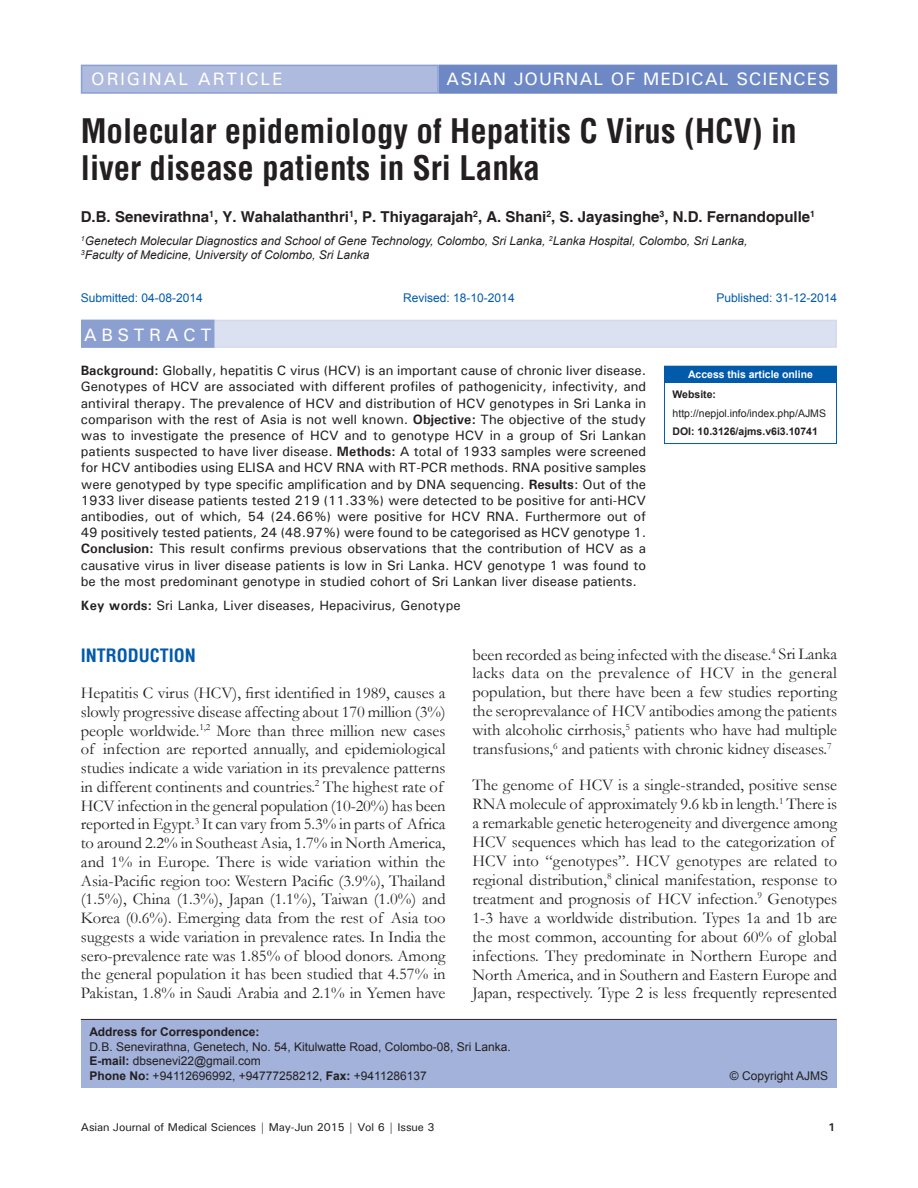
<style>
.page{position:relative;width:918px;height:1188px;background:#fff}
.page>*{position:absolute;margin:0;border:0;box-sizing:border-box;transform-origin:0 0}
.t1{font:700 condensed 33px/37.5px "Helvetica";color:#231f20}
.t2{font:500 18px "Univers";letter-spacing:.05em;color:#fff}
.t3{font:500 18px "Univers";letter-spacing:.1em;color:#fff}
.t4{font:700 condensed 18px "Helvetica";color:#015aaa}
.t5{font:500 18px "Univers";letter-spacing:.25em;color:#fff}
.t6{font:16.5px/18.8px "Garamond";color:#231f20}
.t7{font:700 15px "Helvetica";color:#231f20}
.t8{font:500 13.5px/16.2px "Univers";color:#231f20;text-align:justify}
.t9{font:12px/14.4px "Arial";color:#231f20}
.t10{font:italic 12px/14.4px "Arial";color:#231f20}
.t11{font:12px "Arial";color:#015aaa}
.t12{font:700 12px "Arial";color:#231f20}
.t13{font:500 11.25px "Univers";letter-spacing:-.01em;color:#231f20}
.t14{font:700 11.25px "Univers";color:#231f20}
.t15{font:700 10.5px "Arial";color:#231f20}
.t16{font:10.5px "Arial";color:#231f20}
.t17{font:700 10.5px "Arial";letter-spacing:-.005em;color:#fff}
.s1{font-weight:700}
</style>
<div class="page">
<div style="left:82px;top:320px;width:754px;height:27px;background:#dbe1f1"></div>
<div style="left:81px;top:320px;width:756px;height:28px;border:2px solid #d4daed"></div>
<div style="left:82px;top:320px;width:132px;height:27px;background:#8b9fd1"></div>
<div style="left:81px;top:320px;width:133px;height:28px;border:2px solid #8b9fd1"></div>
<div style="left:82px;top:65px;width:356px;height:28px;background:#aebade"></div>
<div style="left:81px;top:65px;width:358px;height:29px;border:2px solid #8b9fd1"></div>
<div style="left:440px;top:65px;width:396px;height:28px;background:#6d88c5"></div>
<div style="left:439px;top:65px;width:398px;height:29px;border:2px solid #6d88c5"></div>
<div style="left:664px;top:366px;width:173px;height:16px;background:#015aaa"></div>
<hr style="left:664px;top:383px;width:1px;height:60px;background:#015aaa">
<hr style="left:664px;top:382px;width:173px;height:1px;background:#015aaa">
<hr style="left:836px;top:383px;width:1px;height:60px;background:#015aaa">
<hr style="left:664px;top:443px;width:173px;height:1px;background:#015aaa">
<div style="left:81px;top:1020px;width:756px;height:67px;background:#a3b2da"></div>
<hr style="left:81px;top:1019px;width:756px;height:1px;background:#231f20">
<p class="t3" style="left:91px;top:67px;width:192px">ORIGINAL ARTICLE</p>
<p class="t2" style="left:446px;top:68px;width:385px">ASIAN JOURNAL OF MEDICAL SCIENCES</p>
<h1 class="t1" style="left:81px;top:112px;width:717px">Molecular epidemiology of Hepatitis C Virus (HCV) in liver disease patients in Sri Lanka</h1>
<p class="t7" style="left:81px;top:208px;width:736px">D.B. Senevirathna<sup>1</sup>, Y. Wahalathanthri<sup>1</sup>, P. Thiyagarajah<sup>2</sup>, A. Shani<sup>2</sup>, S. Jayasinghe<sup>3</sup>, N.D. Fernandopulle<sup>1</sup></p>
<p class="t10" style="left:81px;top:233px;width:668px"><sup>1</sup>Genetech Molecular Diagnostics and School of Gene Technology, Colombo, Sri Lanka, <sup>2</sup>Lanka Hospital, Colombo, Sri Lanka,<br><sup>3</sup>Faculty of Medicine, University of Colombo, Sri Lanka</p>
<p class="t11" style="left:81px;top:291px;width:124px">Submitted: 04-08-2014</p>
<p class="t11" style="left:403px;top:291px;width:113px">Revised: 18-10-2014</p>
<p class="t11" style="left:716px;top:291px;width:122px">Published: 31-12-2014</p>
<p class="t5" style="left:84px;top:323px;width:129px">ABSTRACT</p>
<p class="t8" style="left:81px;top:362px;width:567px"><span class="s1">Background:</span> Globally, hepatitis C virus (HCV) is an important cause of chronic liver disease.<br>Genotypes of HCV are associated with different profiles of pathogenicity, infectivity, and antiviral therapy. The prevalence of HCV and distribution of HCV genotypes in Sri Lanka in comparison with the rest of Asia is not well known. <span class="s1">Objective:</span> The objective of the study was to investigate the presence of HCV and to genotype HCV in a group of Sri Lankan patients suspected to have liver disease. <span class="s1">Methods:</span> A total of 1933 samples were screened for HCV antibodies using ELISA and HCV RNA with RT-PCR methods. RNA positive samples were genotyped by type specific amplification and by DNA sequencing. <span class="s1">Results</span>: Out of the 1933 liver disease patients tested 219 (11.33%) were detected to be positive for anti-HCV antibodies, out of which, 54 (24.66%) were positive for HCV RNA. Furthermore out of 49 positively tested patients, 24 (48.97%) were found to be categorised as HCV genotype 1.<br><span class="s1">Conclusion:</span> This result confirms previous observations that the contribution of HCV as a causative virus in liver disease patients is low in Sri Lanka. HCV genotype 1 was found to be the most predominant genotype in studied cohort of Sri Lankan liver disease patients.</p>
<p class="t8" style="left:81px;top:597px;width:381px"><span class="s1">Key words:</span> Sri Lanka, Liver diseases, Hepacivirus, Genotype</p>
<p class="t17" style="left:688px;top:369px;width:126px">Access this article online</p>
<p class="t15" style="left:673px;top:389px;width:45px">Website:</p>
<p class="t16" style="left:673px;top:407px;width:155px">http://nepjol.info/index.php/AJMS</p>
<p class="t15" style="left:673px;top:426px;width:147px">DOI: 10.3126/ajms.v6i3.10741</p>
<p class="t4" style="left:81px;top:644px;width:117px">INTRODUCTION</p>
<p class="t6" style="left:81px;top:684px;width:366px">Hepatitis C virus (HCV), first identified in 1989, causes a slowly progressive disease affecting about 170 million (3%) people worldwide.<sup>1,2</sup> More than three million new cases of infection are reported annually, and epidemiological studies indicate a wide variation in its prevalence patterns in different continents and countries.<sup>2</sup> The highest rate of HCV infection in the general population (10-20%) has been reported in Egypt.<sup>3</sup> It can vary from 5.3% in parts of Africa to around 2.2% in Southeast Asia, 1.7% in North America, and 1% in Europe. There is wide variation within the Asia-Pacific region too: Western Pacific (3.9%), Thailand (1.5%), China (1.3%), Japan (1.1%), Taiwan (1.0%) and Korea (0.6%). Emerging data from the rest of Asia too suggests a wide variation in prevalence rates. In India the sero-prevalence rate was 1.85% of blood donors. Among the general population it has been studied that 4.57% in Pakistan, 1.8% in Saudi Arabia and 2.1% in Yemen have</p>
<p class="t6" style="left:472px;top:645px;width:366px;text-align:justify">been recorded as being infected with the disease.<sup>4</sup> Sri Lanka lacks data on the prevalence of HCV in the general population, but there have been a few studies reporting the seroprevalance of HCV antibodies among the patients with alcoholic cirrhosis,<sup>5</sup> patients who have had multiple transfusions,<sup>6</sup> and patients with chronic kidney diseases.<sup>7</sup></p>
<p class="t6" style="left:472px;top:776px;width:366px">The genome of HCV is a single-stranded, positive sense RNA molecule of approximately 9.6 kb in length.<sup>1</sup> There is a remarkable genetic heterogeneity and divergence among HCV sequences which has lead to the categorization of HCV into “genotypes”. HCV genotypes are related to regional distribution,<sup>8</sup> clinical manifestation, response to treatment and prognosis of HCV infection.<sup>9</sup> Genotypes 1-3 have a worldwide distribution. Types 1a and 1b are the most common, accounting for about 60% of global infections. They predominate in Northern Europe and North America, and in Southern and Eastern Europe and Japan, respectively. Type 2 is less frequently represented</p>
<p class="t12" style="left:89px;top:1025px;width:172px">Address for Correspondence:</p>
<p class="t9" style="left:89px;top:1039px;width:423px">D.B. Senevirathna, Genetech, No. 54, Kitulwatte Road, Colombo-08, Sri Lanka.<br><span class="s1">E-mail:</span> dbsenevi22@gmail.com<br><span class="s1">Phone No:</span> +94112696992, +94777258212, <span class="s1">Fax:</span> +9411286137</p>
<p class="t9" style="left:730px;top:1068px;width:100px">© Copyright AJMS</p>
<p class="t13" style="left:81px;top:1120px;width:355px">Asian Journal of Medical Sciences | May-Jun 2015 | Vol 6 | Issue 3</p>
<p class="t14" style="left:828px;top:1120px;width:9px">1</p>
</div>
